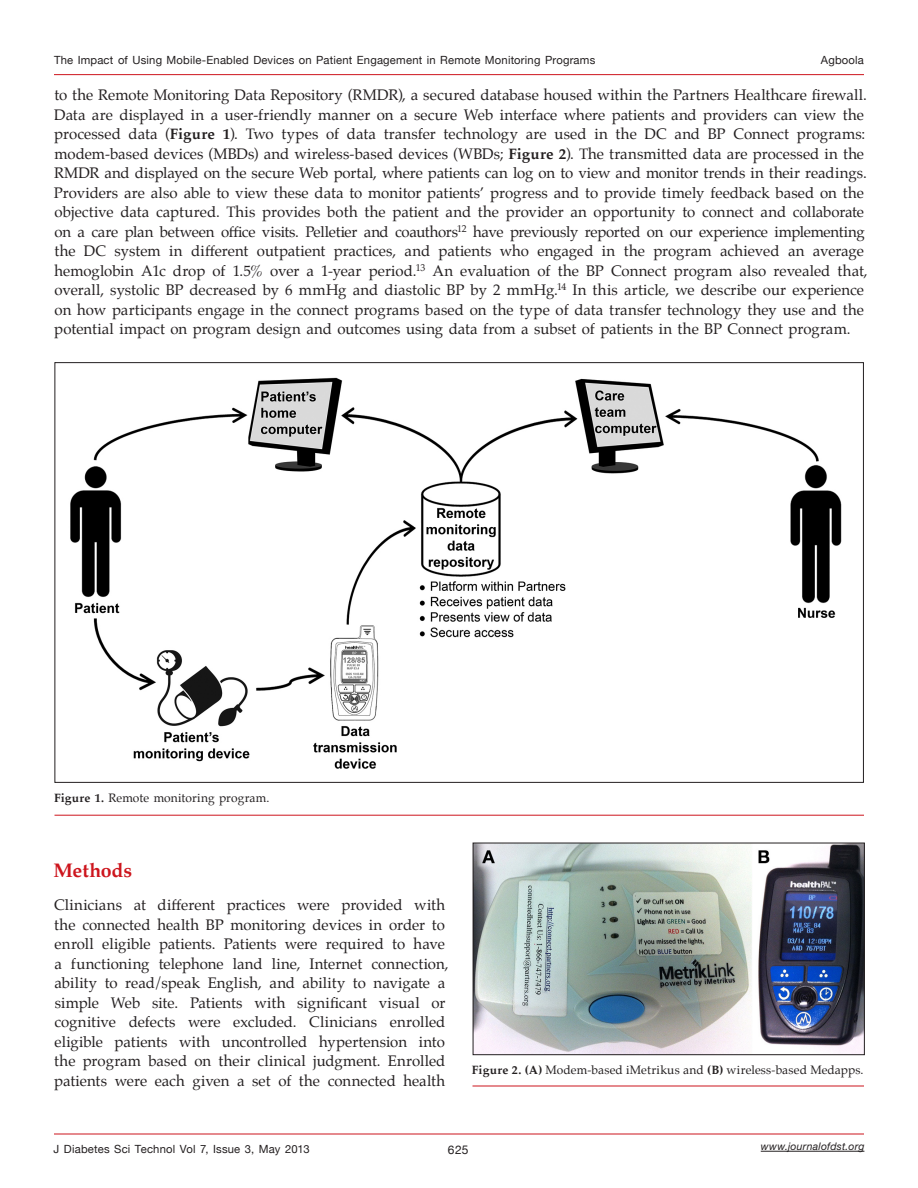
<style>
.page{position:relative;width:918px;height:1188px;background:#fff}
.page>*{position:absolute;margin:0;border:0;box-sizing:border-box;transform-origin:0 0}
.Subheads{font:700 19.5px "Palatino";color:#cd151d}
.t1{font:15px/19.5px "Palatino";color:#231f20}
.Minitext{font:12px "Palatino";letter-spacing:.01em;color:#231f20}
.t2{font:12px "Helvetica Neue";color:#231f20}
.t3{font:11.25px "Helvetica Neue";letter-spacing:.015em;color:#231f20}
.t4{font:italic 10.5px "Helvetica Neue";letter-spacing:.02em;color:#231f20}
.s1{font-weight:700}
</style>
<div class="page">
<hr style="left:54px;top:1134px;width:810px;height:1px;background:#cd151d">
<hr style="left:54px;top:74px;width:810px;height:1px;background:#cd151d">
<hr style="left:761px;top:1151px;width:103px;height:1px;background:#231f20">
<img style="left:70px;top:377px;width:772px;height:392px">
<hr style="left:55px;top:815px;width:809px;height:1px;background:#cd151d">
<img style="left:475px;top:845px;width:388px;height:208px">
<div style="left:473px;top:843px;width:392px;height:212px;border:1px solid #231f20"></div>
<hr style="left:472px;top:1086px;width:392px;height:1px;background:#cd151d">
<p class="t3" style="left:54px;top:52px;width:543px">The Impact of Using Mobile-Enabled Devices on Patient Engagement in Remote Monitoring Programs</p>
<p class="t3" style="left:821px;top:52px;width:45px">Agboola</p>
<p class="t1" style="left:54px;top:85px;width:815px">to the Remote Monitoring Data Repository (RMDR), a secured database housed within the Partners Healthcare firewall.<br>Data are displayed in a user-friendly manner on a secure Web interface where patients and providers can view the processed data (<span class="s1">Figure 1</span>). Two types of data transfer technology are used in the DC and BP Connect programs: modem-based devices (MBDs) and wireless-based devices (WBDs; <span class="s1">Figure 2</span>). The transmitted data are processed in the RMDR and displayed on the secure Web portal, where patients can log on to view and monitor trends in their readings.<br>Providers are also able to view these data to monitor patients’ progress and to provide timely feedback based on the objective data captured. This provides both the patient and the provider an opportunity to connect and collaborate on a care plan between office visits. Pelletier and coauthors<sup>12</sup> have previously reported on our experience implementing the DC system in different outpatient practices, and patients who engaged in the program achieved an average hemoglobin A1c drop of 1.5% over a 1-year period.<sup>13</sup> An evaluation of the BP Connect program also revealed that, overall, systolic BP decreased by 6 mmHg and diastolic BP by 2 mmHg.<sup>14</sup> In this article, we describe our experience on how participants engage in the connect programs based on the type of data transfer technology they use and the potential impact on program design and outcomes using data from a subset of patients in the BP Connect program.</p>
<p class="Minitext" style="left:54px;top:788px;width:217px"><span class="s1">Figure 1.</span> Remote monitoring program.</p>
<p class="Subheads" style="left:53px;top:854px;width:80px">Methods</p>
<p class="t1" style="left:54px;top:895px;width:396px">Clinicians at different practices were provided with the connected health BP monitoring devices in order to enroll eligible patients. Patients were required to have a functioning telephone land line, Internet connection, ability to read/speak English, and ability to navigate a simple Web site. Patients with significant visual or cognitive defects were excluded. Clinicians enrolled eligible patients with uncontrolled hypertension into the program based on their clinical judgment. Enrolled patients were each given a set of the connected health</p>
<p class="Minitext" style="left:472px;top:1060px;width:393px"><span class="s1">Figure 2. (A)</span> Modem-based iMetrikus and <span class="s1">(B)</span> wireless-based Medapps.</p>
<p class="t3" style="left:54px;top:1140px;width:258px">J Diabetes Sci Technol Vol 7, Issue 3, May 2013</p>
<p class="t4" style="left:761px;top:1140px;width:105px">www.journalofdst.org</p>
<p class="t2" style="left:448px;top:1141px;width:22px">625</p>
</div>
